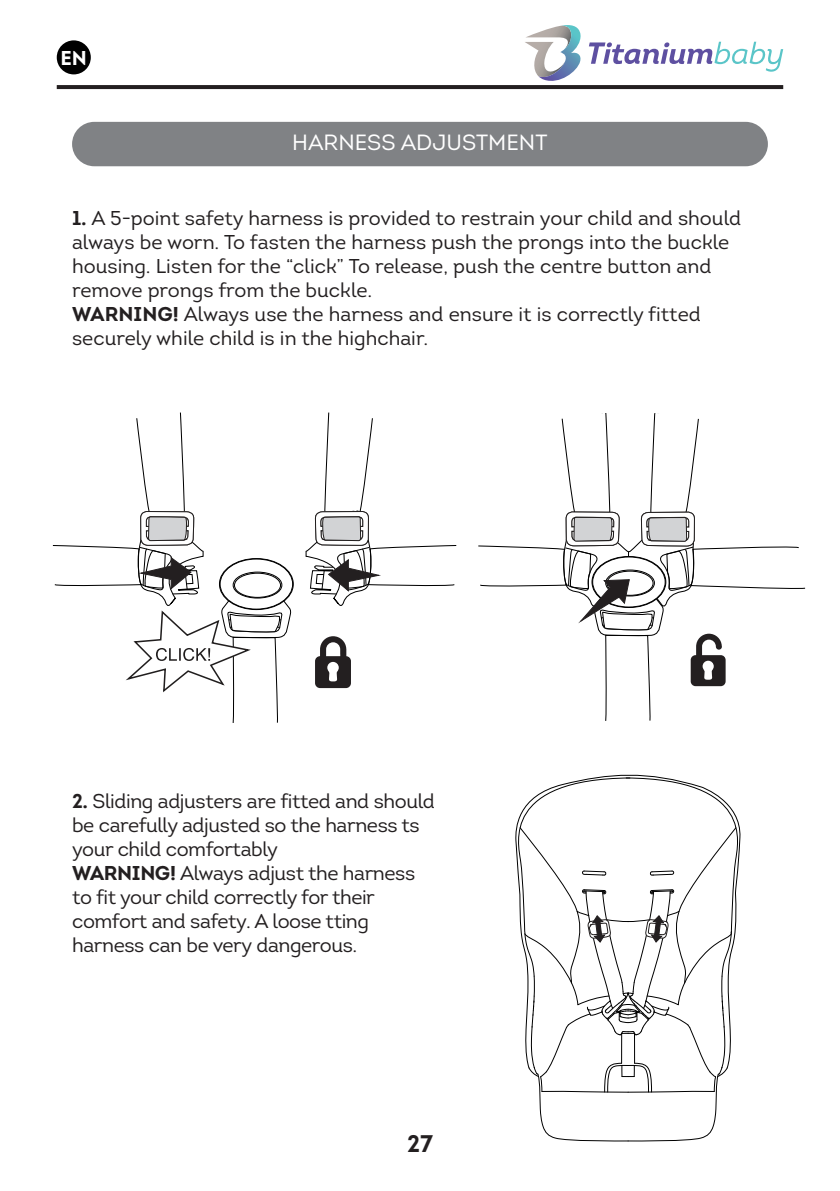
<style>
.page{position:relative;width:840px;height:1191px;background:#fff}
.page>*{position:absolute;margin:0;border:0;box-sizing:border-box;transform-origin:0 0}
.t1{font:700 24px "Intro";color:#231f20}
.t2{font:22px "Intro";color:#fff}
.t3{font:20px/24px "Intro";letter-spacing:-.01em;color:#231f20}
.t4{font:700 20px "Intro";color:#fff}
.s1{font-weight:700}
</style>
<div class="page">
<svg style="left:57px;top:85px;width:725px;height:4px;background:#262223"></svg>
<svg style="left:589px;top:42px;width:193px;height:30px"></svg>
<svg style="left:525px;top:25px;width:56px;height:56px"></svg>
<div style="left:57px;top:40px;width:34px;height:34px;background:#000;border-radius:50%"></div>
<div style="left:72px;top:122px;width:695px;height:44px;background:#808285;border-radius:22px"></div>
<svg style="left:315px;top:636px;width:36px;height:52px"></svg>
<svg style="left:478px;top:413px;width:327px;height:308px"></svg>
<svg style="left:52px;top:412px;width:239px;height:311px"></svg>
<svg style="left:305px;top:412px;width:152px;height:194px"></svg>
<svg style="left:515px;top:777px;width:225px;height:364px"></svg>
<p class="t4" style="left:60px;top:46px;width:28px">EN</p>
<p class="t2" style="left:292px;top:129px;width:257px">HARNESS ADJUSTMENT</p>
<p class="t3" style="left:72px;top:206px;width:670px"><span class="s1">1.</span> A 5-point safety harness is provided to restrain your child and should always be worn. To fasten the harness push the prongs into the buckle housing. Listen for the “click” To release, push the centre button and remove prongs from the buckle.<br><span class="s1">WARNING!</span> Always use the harness and ensure it is correctly fitted securely while child is in the highchair.</p>
<p class="t3" style="left:72px;top:789px;width:364px"><span class="s1">2.</span> Sliding adjusters are fitted and should be carefully adjusted so the harness ts your child comfortably<br><span class="s1">WARNING!</span> Always adjust the harness to fit your child correctly for their comfort and safety. A loose tting harness can be very dangerous.</p>
<p class="t1" style="left:407px;top:1128px;width:27px">27</p>
</div>
